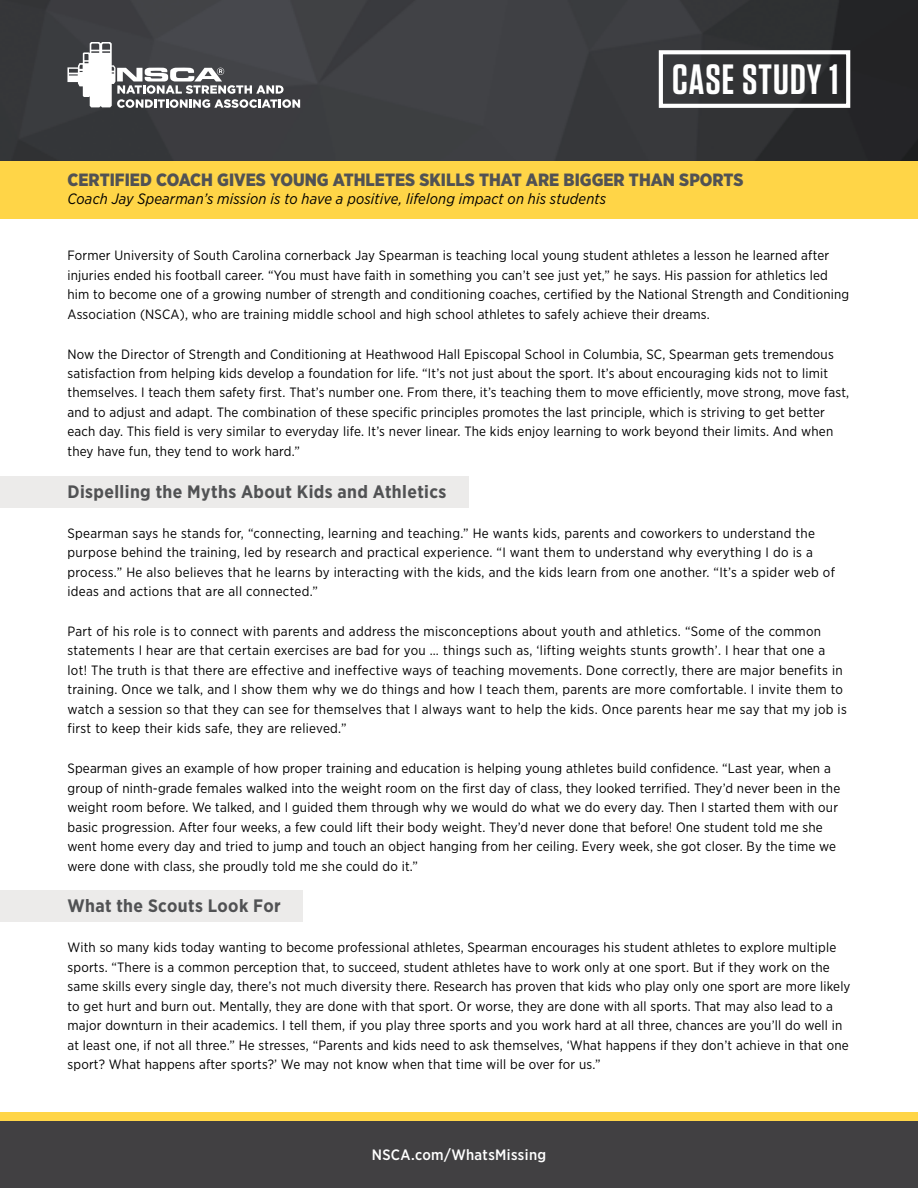
<style>
.page{position:relative;width:918px;height:1188px;background:#fff}
.page>*{position:absolute;margin:0;border:0;box-sizing:border-box;transform-origin:0 0}
.t1{font:600 42.3px "Tungsten";letter-spacing:.025em;color:#fff}
.t2{font:700 18px "Gotham Narrow";letter-spacing:.02em;color:#515254}
.t3{font:900 17.85px "Gotham Narrow";color:#515254}
.t4{font:italic 15px "Gotham Narrow";letter-spacing:.01em;color:#000}
.t5{font:500 15px "Gotham Narrow";letter-spacing:.025em;color:#fff}
.t6{font:13.5px/19.5px "Gotham Narrow";letter-spacing:.015em;color:#000}
</style>
<div class="page">
<div style="left:0;top:1120px;width:918px;height:68px;background:#414042"></div>
<div style="left:0;top:1112px;width:918px;height:9px;background:#ffd547"></div>
<div style="left:0;top:161px;width:918px;height:58px;background:#ffd547"></div>
<img style="left:0;top:0;width:918px;height:161px">
<svg style="left:67px;top:42px;width:233px;height:66px"></svg>
<div style="left:659px;top:50px;width:191px;height:58px;border:4px solid #fff"></div>
<div style="left:0;top:890px;width:302px;height:32px;background:#ecebea"></div>
<div style="left:0;top:476px;width:469px;height:32px;background:#ecebea"></div>
<h1 class="t1" style="left:672px;top:57px;width:168px">CASE STUDY 1</h1>
<h3 class="t3" style="left:68px;top:167px;width:678px">CERTIFIED COACH GIVES YOUNG ATHLETES SKILLS THAT ARE BIGGER THAN SPORTS</h3>
<p class="t4" style="left:68px;top:189px;width:540px">Coach Jay Spearman’s mission is to have a positive, lifelong impact on his students</p>
<p class="t6" style="left:68px;top:246px;width:783px">Former University of South Carolina cornerback Jay Spearman is teaching local young student athletes a lesson he learned after injuries ended his football career. “You must have faith in something you can’t see just yet,” he says. His passion for athletics led him to become one of a growing number of strength and conditioning coaches, certified by the National Strength and Conditioning Association (NSCA), who are training middle school and high school athletes to safely achieve their dreams.</p>
<p class="t6" style="left:68px;top:344px;width:783px">Now the Director of Strength and Conditioning at Heathwood Hall Episcopal School in Columbia, SC, Spearman gets tremendous satisfaction from helping kids develop a foundation for life. “It’s not just about the sport. It’s about encouraging kids not to limit themselves. I teach them safety first. That’s number one. From there, it’s teaching them to move efficiently, move strong, move fast, and to adjust and adapt. The combination of these specific principles promotes the last principle, which is striving to get better each day. This field is very similar to everyday life. It’s never linear. The kids enjoy learning to work beyond their limits. And when they have fun, they tend to work hard.”</p>
<h2 class="t2" style="left:68px;top:480px;width:381px">Dispelling the Myths About Kids and Athletics</h2>
<p class="t6" style="left:68px;top:523px;width:769px">Spearman says he stands for, “connecting, learning and teaching.” He wants kids, parents and coworkers to understand the purpose behind the training, led by research and practical experience. “I want them to understand why everything I do is a process.” He also believes that he learns by interacting with the kids, and the kids learn from one another. “It’s a spider web of ideas and actions that are all connected.”</p>
<p class="t6" style="left:68px;top:621px;width:781px">Part of his role is to connect with parents and address the misconceptions about youth and athletics. “Some of the common statements I hear are that certain exercises are bad for you … things such as, ‘lifting weights stunts growth’. I hear that one a lot! The truth is that there are effective and ineffective ways of teaching movements. Done correctly, there are major benefits in training. Once we talk, and I show them why we do things and how I teach them, parents are more comfortable. I invite them to watch a session so that they can see for themselves that I always want to help the kids. Once parents hear me say that my job is first to keep their kids safe, they are relieved.”</p>
<p class="t6" style="left:68px;top:758px;width:774px">Spearman gives an example of how proper training and education is helping young athletes build confidence. “Last year, when a group of ninth-grade females walked into the weight room on the first day of class, they looked terrified. They’d never been in the weight room before. We talked, and I guided them through why we would do what we do every day. Then I started them with our basic progression. After four weeks, a few could lift their body weight. They’d never done that before! One student told me she went home every day and tried to jump and touch an object hanging from her ceiling. Every week, she got closer. By the time we were done with class, she proudly told me she could do it.”</p>
<h2 class="t2" style="left:68px;top:895px;width:215px">What the Scouts Look For</h2>
<p class="t6" style="left:68px;top:937px;width:785px">With so many kids today wanting to become professional athletes, Spearman encourages his student athletes to explore multiple sports. “There is a common perception that, to succeed, student athletes have to work only at one sport. But if they work on the same skills every single day, there’s not much diversity there. Research has proven that kids who play only one sport are more likely to get hurt and burn out. Mentally, they are done with that sport. Or worse, they are done with all sports. That may also lead to a major downturn in their academics. I tell them, if you play three sports and you work hard at all three, chances are you’ll do well in at least one, if not all three.” He stresses, “Parents and kids need to ask themselves, ‘What happens if they don’t achieve in that one sport? What happens after sports?’ We may not know when that time will be over for us.”</p>
<p class="t5" style="left:372px;top:1145px;width:176px">NSCA.com/WhatsMissing</p>
</div>
